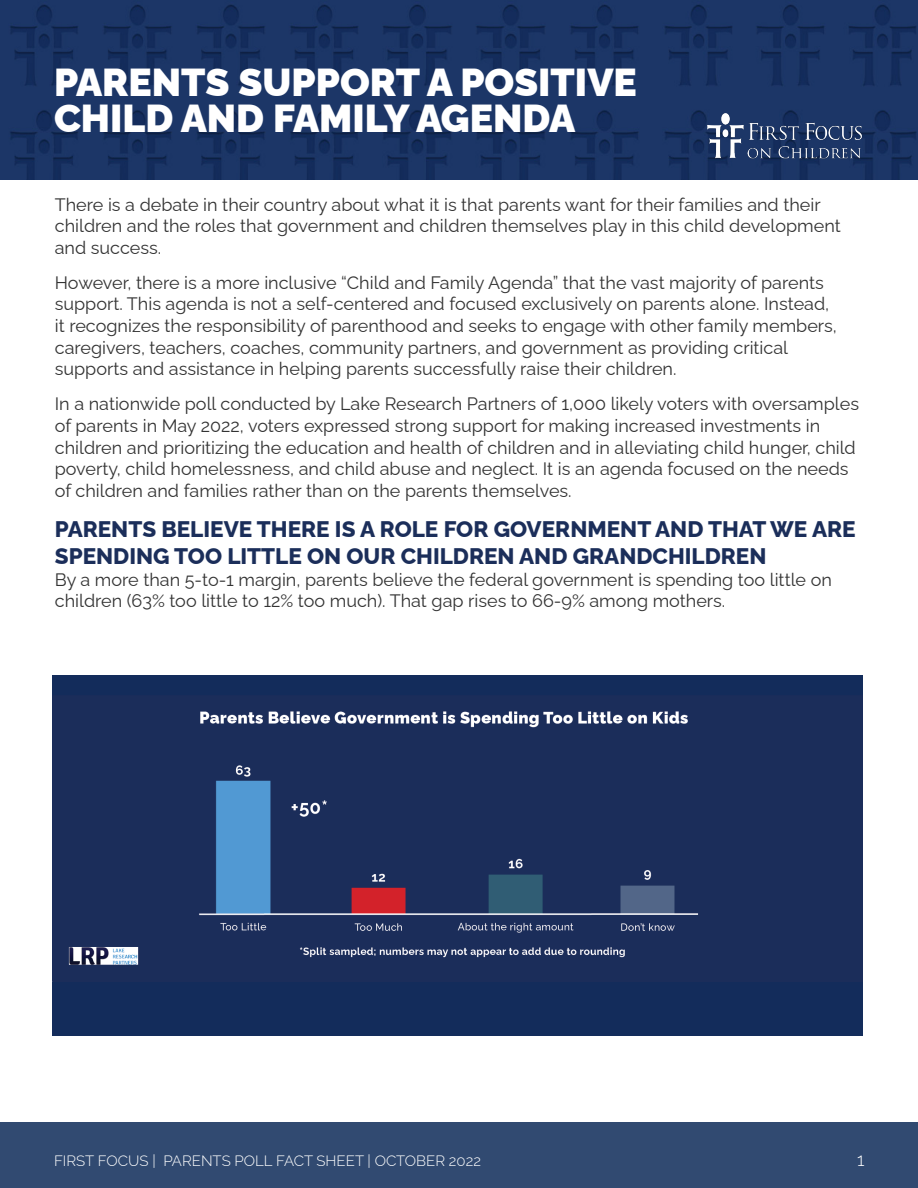
<style>
.page{position:relative;width:918px;height:1188px;background:#fff}
.page>*{position:absolute;margin:0;border:0;box-sizing:border-box;transform-origin:0 0}
.t1{font:900 39px/36px "Raleway";color:#fff}
.t2{font:800 22.5px/27px "Raleway";color:#1b2e5a}
.t3{font:18px/21.6px "Raleway";color:#333}
.t4{font:300 18px "Raleway";color:#fff}
.t5{font:300 15px "Raleway";color:#fff}
</style>
<div class="page">
<div style="left:0;top:1122px;width:918px;height:66px;background:#314a71"></div>
<img style="left:0;top:0;width:918px;height:179px">
<img style="left:704px;top:113px;width:161px;height:49px">
<div style="left:53px;top:675px;width:810px;height:361px;background:#1b2d5a"></div>
<img style="left:68px;top:711px;width:631px;height:254px">
<h1 class="t1" style="left:54px;top:60px;width:584px">PARENTS SUPPORT A POSITIVE<br>CHILD AND FAMILY AGENDA</h1>
<p class="t3" style="left:55px;top:191px;width:787px">There is a debate in their country about what it is that parents want for their families and their children and the roles that government and children themselves play in this child development and success.</p>
<p class="t3" style="left:55px;top:270px;width:784px">However, there is a more inclusive “Child and Family Agenda” that the vast majority of parents support. This agenda is not a self-centered and focused exclusively on parents alone. Instead, it recognizes the responsibility of parenthood and seeks to engage with other family members, caregivers, teachers, coaches, community partners, and government as providing critical supports and assistance in helping parents successfully raise their children.</p>
<p class="t3" style="left:55px;top:391px;width:806px">In a nationwide poll conducted by Lake Research Partners of 1,000 likely voters with oversamples of parents in May 2022, voters expressed strong support for making increased investments in children and prioritizing the education and health of children and in alleviating child hunger, child poverty, child homelessness, and child abuse and neglect. It is an agenda focused on the needs of children and families rather than on the parents themselves.</p>
<p class="t2" style="left:55px;top:513px;width:802px">PARENTS BELIEVE THERE IS A ROLE FOR GOVERNMENT AND THAT WE ARE<br>SPENDING TOO LITTLE ON OUR CHILDREN AND GRANDCHILDREN</p>
<p class="t3" style="left:55px;top:567px;width:779px">By a more than 5-to-1 margin, parents believe the federal government is spending too little on children (63% too little to 12% too much). That gap rises to 66-9% among mothers.</p>
<p class="t5" style="left:54px;top:1149px;width:428px">FIRST FOCUS | PARENTS POLL FACT SHEET | OCTOBER 2022</p>
<p class="t4" style="left:857px;top:1146px;width:9px">1</p>
</div>
